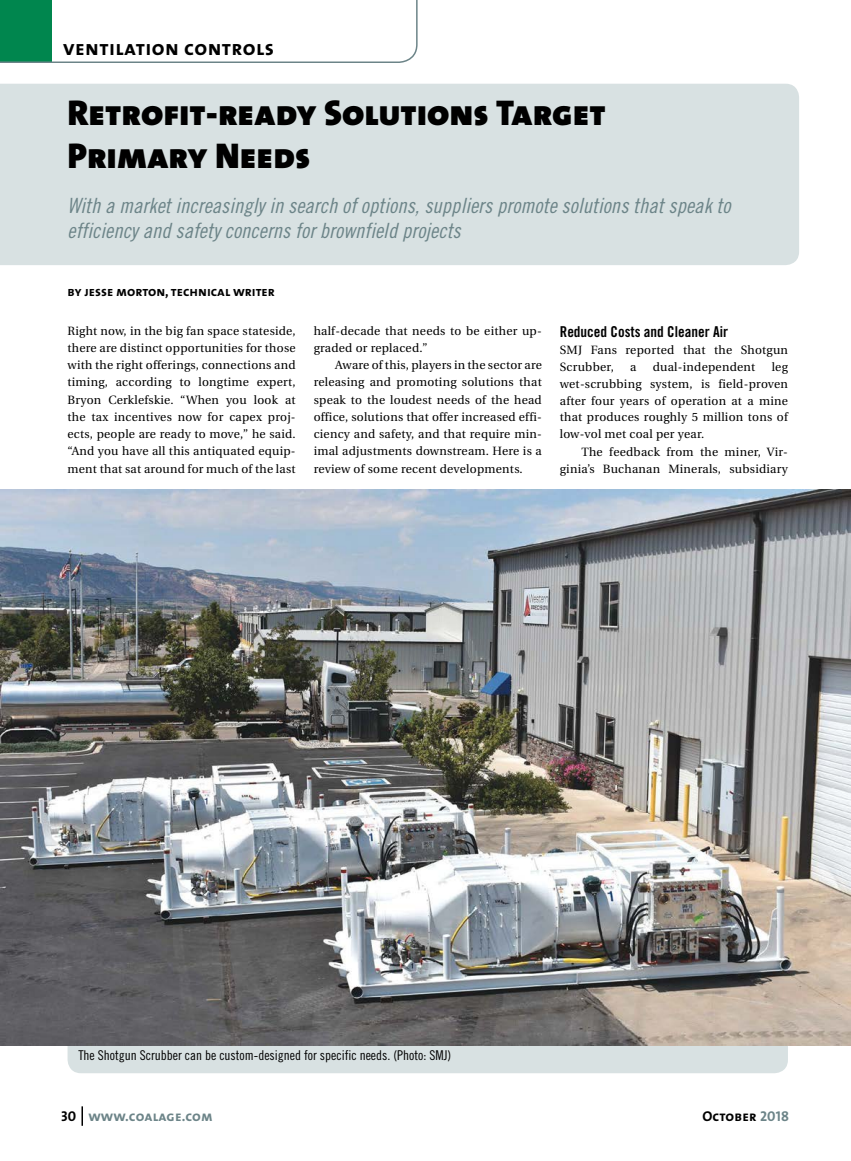
<style>
.page{position:relative;width:851px;height:1161px;background:#fff}
.page>*{position:absolute;margin:0;border:0;box-sizing:border-box;transform-origin:0 0}
.t1{font:36px/43.2px "The Sans Black Caps";color:#000}
.t2{font:21px/25.2px "Trade Gothic Cond Eighteen Obl";color:#6c8488}
.t3{font:21px "The Mix Bold Caps";letter-spacing:.02em;color:#000}
.t4{font:15px "Trade Gothic Bold Cond Twenty";color:#000}
.t5{font:14.25px "The Mix Bold Caps";letter-spacing:.01em;color:#6c8488}
.t6{font:14.25px "The Mix Bold Caps";letter-spacing:.01em;color:#000}
.t7{font:13.5px "Trade Gothic Cond Eighteen";color:#000}
.t8{font:13.5px "The Mix Bold Caps";color:#000}
.t9{font:12px/17.2px "Utopia";letter-spacing:.02em;color:#000;text-align:justify}
.s1{color:#000}
.s2{color:#6c8488}
</style>
<div class="page">
<div style="left:68px;top:1006px;width:720px;height:67px;background:#d8e1e2;border-radius:14px"></div>
<img style="left:0;top:490px;width:850px;height:555px">
<hr style="left:81px;top:1106px;width:2px;height:20px;background:#000">
<div style="left:0;top:84px;width:799px;height:181px;background:#d8e1e2"></div>
<svg style="left:0;top:0;width:417px;height:63px"></svg>
<h2 class="t3" style="left:63px;top:35px;width:212px">ventilation controls</h2>
<h1 class="t1" style="left:68px;top:91px;width:539px">Retrof it-ready Solutions Target<br>Primary Needs</h1>
<h2 class="t2" style="left:68px;top:195px;width:664px">With a market increasingly in search of options, suppliers promote solutions that speak to efficiency and safety concerns for brownfield projects</h2>
<p class="t8" style="left:68px;top:284px;width:209px">by jesse morton, technical writer</p>
<p class="t9" style="left:68px;top:323px;width:230px">Right now, in the big fan space stateside, there are distinct opportunities for those with the right offerings, connections and timing, according to longtime expert, Bryon Cerklefskie. “When you look at the tax incentives now for capex proj&shy;ects, people are ready to move,” he said. “And you have all this antiquated equip&shy;ment that sat around for much of the last</p>
<p class="t9" style="left:314px;top:323px;width:230px">half-decade that needs to be either up&shy;graded or replaced.”</p>
<p class="t9" style="left:314px;top:357px;width:230px;text-indent:22px">Aware of this, players in the sector are releasing and promoting solutions that speak to the loudest needs of the head office, solutions that offer increased effi&shy;ciency and safety, and that require min&shy;imal adjustments downstream. Here is a review of some recent developments.</p>
<p class="t4" style="left:560px;top:326px;width:170px">Reduced Costs and Cleaner Air</p>
<p class="t9" style="left:560px;top:343px;width:230px;line-height:16.8px">SMJ Fans reported that the Shotgun<br>Scrubber,</p>
<p class="t9" style="left:560px;top:359px;width:230px;line-height:16.8px;text-indent:212px">leg wet-scrubbing system, is field-proven after four years of operation at a mine that produces roughly 5 million tons of low-vol met coal per year.</p>
<p class="t9" style="left:560px;top:444px;width:230px;text-align:right">The feedback from the miner, Vir&shy;ginia’s Buchanan Minerals, subsidiary</p>
<p class="t9" style="left:630px;top:359px;width:8px">a</p>
<p class="t9" style="left:652px;top:359px;width:104px">dual-independent</p>
<p class="t7" style="left:78px;top:1049px;width:374px">The Shotgun Scrubber can be custom-designed for specific needs. (Photo: SMJ)</p>
<p class="t5" style="left:61px;top:1107px;width:153px"><span class="s1">30</span> www.coalage.com</p>
<p class="t6" style="left:702px;top:1107px;width:88px">October <span class="s2">2018</span></p>
</div>
